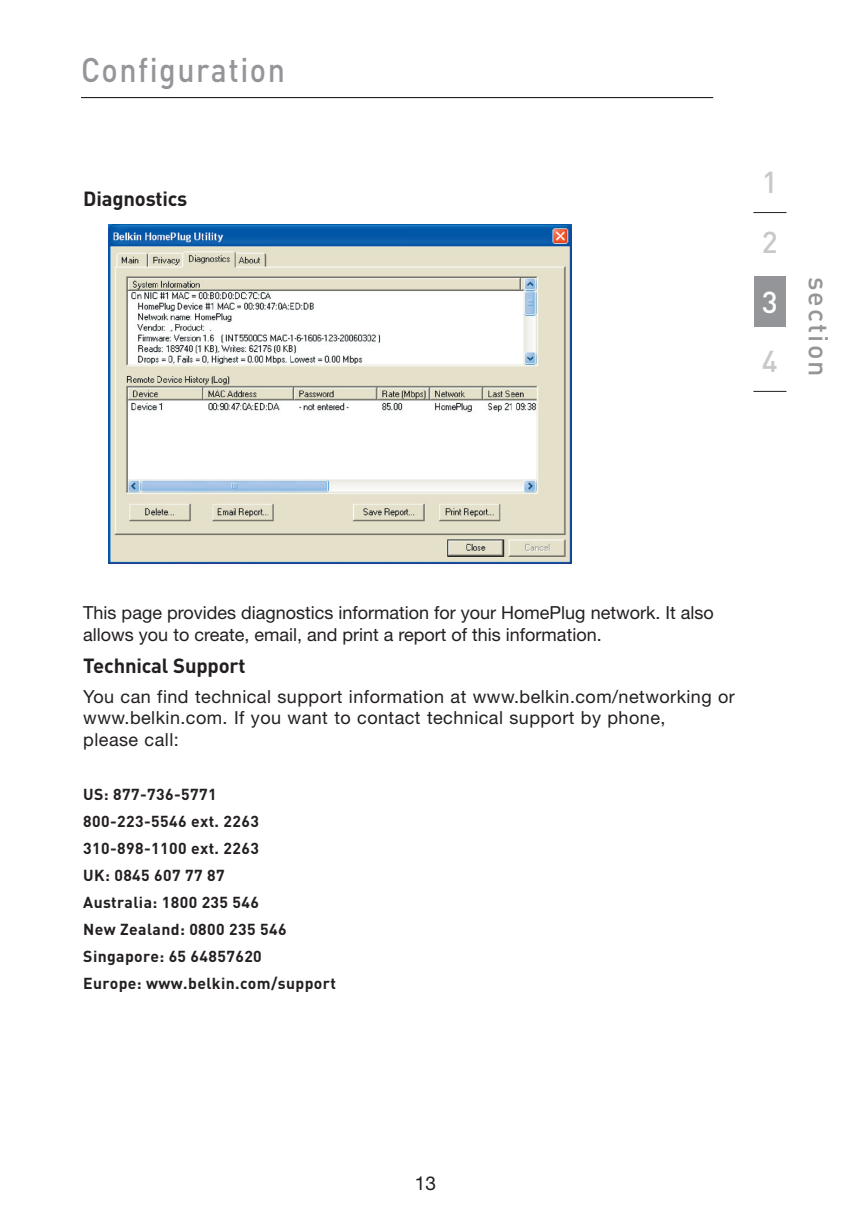
<style>
.page{position:relative;width:851px;height:1215px;background:#fff}
.page>*{position:absolute;margin:0;border:0;box-sizing:border-box;transform-origin:0 0}
.t1{font:500 33.75px "DINOT";letter-spacing:.05em;color:#939598;scale:.9 1}
.t2{font:500 29.93px/59.6px "DINOT";color:#c7c8ca}
.t3{font:500 29.93px "DINOT";color:#fff}
.t4{font:500 27px "DINOT";letter-spacing:.08em;color:#939598}
.t5{font:700 20.25px "DINOT";letter-spacing:-.01em;color:#231f20}
.t6{font:19.12px "Helvetica Neue LT Pro";color:#231f20}
.t7{font:18px/21.6px "Helvetica Neue LT Pro";letter-spacing:.025em;color:#231f20}
.t8{font:18px/22.5px "Helvetica Neue LT Pro";color:#231f20}
.t9{font:700 15.75px/27px "DINOT";letter-spacing:.025em;color:#231f20}
</style>
<div class="page">
<hr style="left:81px;top:97px;width:632px;height:1px;background:#231f20">
<hr style="left:753px;top:391px;width:33px;height:1px;background:#231f20">
<hr style="left:753px;top:212px;width:33px;height:1px;background:#231f20">
<div style="left:754px;top:277px;width:31px;height:50px;background:#939598"></div>
<img style="left:108px;top:224px;width:463px;height:340px">
<h1 class="t1" style="left:81px;top:47px;width:228px">Configuration</h1>
<p class="t5" style="left:83px;top:185px;width:106px">Diagnostics</p>
<h2 class="t2" style="left:762px;top:152px;width:17px">1<br>2</h2>
<h2 class="t3" style="left:762px;top:281px;width:17px">3</h2>
<h2 class="t2" style="left:762px;top:330px;width:17px">4</h2>
<h3 class="t4" style="left:836px;top:277px;width:102px;rotate:90deg">section</h3>
<p class="t8" style="left:83px;top:601px;width:632px">This page provides diagnostics information for your HomePlug network. It also allows you to create, email, and print a report of this information.</p>
<p class="t5" style="left:83px;top:652px;width:164px">Technical Support</p>
<p class="t7" style="left:83px;top:685px;width:653px">You can find technical support information at www.belkin.com/networking or www.belkin.com. If you want to contact technical support by phone,<br>please call:</p>
<p class="t9" style="left:83px;top:781px;width:254px">US: 877-736-5771<br>800-223-5546 ext. 2263<br>310-898-1100 ext. 2263<br>UK: 0845 607 77 87<br>Australia: 1800 235 546<br>New Zealand: 0800 235 546<br>Singapore: 65 64857620<br>Europe: www.belkin.com/support</p>
<p class="t6" style="left:415px;top:1171px;width:23px">13</p>
</div>
